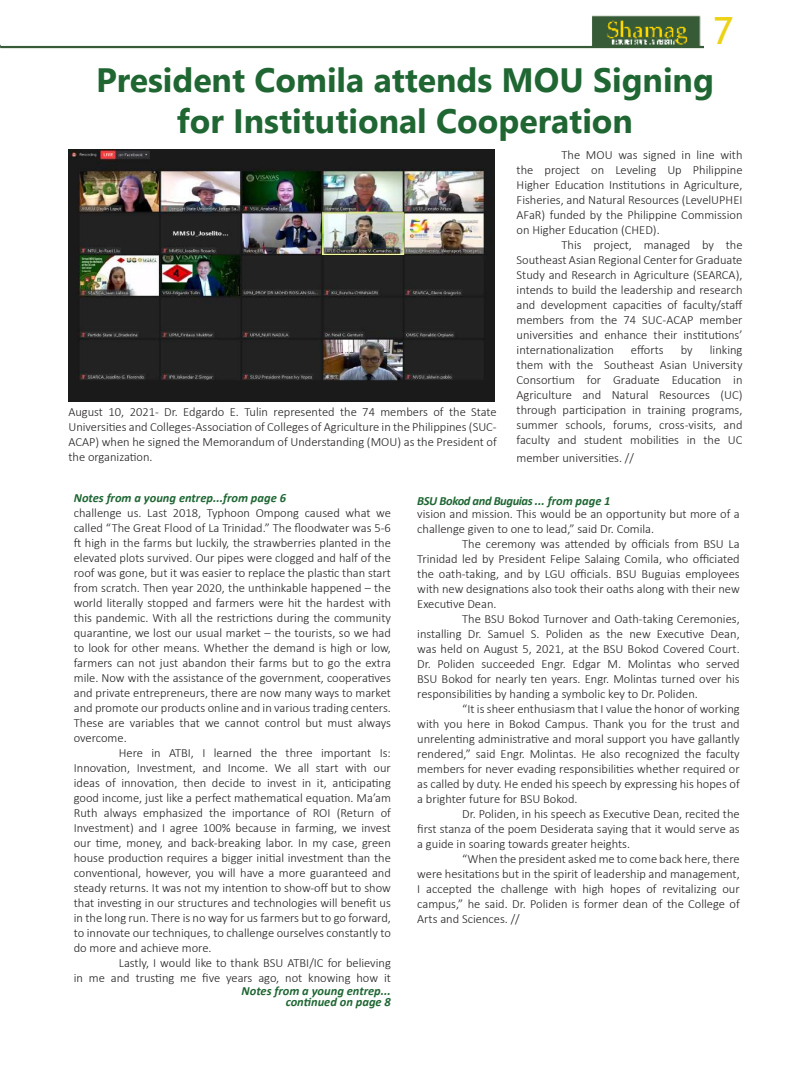
<style>
.page{position:relative;width:810px;height:1080px;background:#fff}
.page>*{position:absolute;margin:0;border:0;box-sizing:border-box;transform-origin:0 0}
.t1{font:37.5px "Trebuchet MS";color:#ecd215}
.t2{font:700 33.75px/40.5px "Nirmala UI";color:#1f6633;text-align:center}
.t3{font:300 12.5px/15px "Calibri";color:#231f20;text-align:justify}
.t4{font:italic 700 12.5px/11.2px "Calibri";color:#1f6633;text-align:right}
.t5{font:italic 700 12.5px "Calibri";letter-spacing:-.03em;color:#1f6633}
</style>
<div class="page">
<img style="left:1px;top:15px;width:703px;height:34px">
<img style="left:68px;top:149px;width:427px;height:252px">
<h1 class="t1" style="left:714px;top:7px;width:21px">7</h1>
<h2 class="t2" style="left:96px;top:58px;width:619px">President Comila attends MOU Signing for Institutional Cooperation</h2>
<p class="t3" style="left:517px;top:147px;width:227px;text-indent:45px">The MOU was signed in line with the project on Leveling Up Philippine Higher Education Institutions in Agriculture, Fisheries, and Natural Resources (LevelUPHEI AFaR) funded by the Philippine Commission on Higher Education (CHED).</p>
<p class="t3" style="left:517px;top:237px;width:228px;text-indent:45px">This project, managed by the Southeast Asian Regional Center for Graduate Study and Research in Agriculture (SEARCA), intends to build the leadership and research and development capacities of faculty/staff members from the 74 SUC-ACAP member universities and enhance their institutions’ internationalization</p>
<p class="t3" style="left:631px;top:342px;width:34px">efforts</p>
<p class="t3" style="left:681px;top:342px;width:13px">by</p>
<p class="t3" style="left:517px;top:342px;width:227px;text-indent:193px">linking them with the Southeast Asian University Consortium for Graduate Education in Agriculture and Natural Resources (UC) through participation in training programs, summer schools, forums, cross-visits, and faculty and student mobilities in the UC</p>
<p class="t3" style="left:517px;top:450px;width:119px">member universities. //</p>
<p class="t3" style="left:68px;top:404px;width:430px">August 10, 2021- Dr. Edgardo E. Tulin represented the 74 members of the State Universities and Colleges-Association of Colleges of Agriculture in the Philippines (SUC-ACAP) when he signed the Memorandum of Understanding (MOU) as the President of the organization.</p>
<p class="t4" style="left:74px;top:492px;width:214px">Notes from a young entrep...from page 6</p>
<p class="t3" style="left:74px;top:505px;width:319px">challenge us. Last 2018, Typhoon Ompong caused what we called “The Great Flood of La Trinidad.” The floodwater was 5-6 ft high in the farms but luckily, the strawberries planted in the elevated plots survived. Our pipes were clogged and half of the roof was gone, but it was easier to replace the plastic than start from scratch. Then year 2020, the unthinkable happened – the world literally stopped and farmers were hit the hardest with this pandemic. With all the restrictions during the community quarantine, we lost our usual market – the tourists, so we had to look for other means. Whether the demand is high or low, farmers can not just abandon their farms but to go the extra mile. Now with the assistance of the government, cooperatives and private entrepreneurs, there are now many ways to market and promote our products online and in various trading centers.<br>These are variables that we cannot control but must always overcome.</p>
<p class="t3" style="left:74px;top:745px;width:319px;text-indent:45px">Here in ATBI, I learned the three important Is:<br>Innovation, Investment, and Income. We all start with our ideas of innovation, then decide to invest in it, anticipating good income, just like a perfect mathematical equation. Ma’am Ruth always emphasized the importance of ROI (Return of Investment) and I agree 100% because in farming, we invest our time, money, and back-breaking labor. In my case, green house production requires a bigger initial investment than the conventional, however, you will have a more guaranteed and steady returns. It was not my intention to show-off but to show that investing in our structures and technologies will benefit us in the long run. There is no way for us farmers but to go forward, to innovate our techniques, to challenge ourselves constantly to do more and achieve more.</p>
<p class="t3" style="left:74px;top:955px;width:319px;text-align:right">Lastly, I would like to thank BSU ATBI/IC for believing<br>in me and trusting me five years ago, not knowing how it</p>
<p class="t4" style="left:242px;top:985px;width:151px">Notes from a young entrep... continued on page 8</p>
<p class="t5" style="left:417px;top:492px;width:195px">BSU Bokod and Buguias ... from page 1</p>
<p class="t3" style="left:417px;top:507px;width:324px">vision and mission. This would be an opportunity but more of a challenge given to one to lead,” said Dr. Comila.</p>
<p class="t3" style="left:417px;top:537px;width:324px;text-indent:45px">The ceremony was attended by officials from BSU La Trinidad led by President Felipe Salaing Comila, who officiated the oath-taking, and by LGU officials. BSU Buguias employees with new designations also took their oaths along with their new Executive Dean.</p>
<p class="t3" style="left:417px;top:612px;width:324px;text-indent:45px">The BSU Bokod Turnover and Oath-taking Ceremonies, installing Dr. Samuel S. Poliden as the new Executive Dean, was held on August 5, 2021, at the BSU Bokod Covered Court.<br>Dr. Poliden succeeded Engr. Edgar M. Molintas who served BSU Bokod for nearly ten years. Engr. Molintas turned over his responsibilities by handing a symbolic key to Dr. Poliden.</p>
<p class="t3" style="left:417px;top:702px;width:324px;text-indent:45px">“It is sheer enthusiasm that I value the honor of working with you here in Bokod Campus. Thank you for the trust and unrelenting administrative and moral support you have gallantly rendered,” said Engr. Molintas. He also recognized the faculty members for never evading responsibilities whether required or as called by duty. He ended his speech by expressing his hopes of a brighter future for BSU Bokod.</p>
<p class="t3" style="left:417px;top:807px;width:324px;text-indent:45px">Dr. Poliden, in his speech as Executive Dean, recited the first stanza of the poem Desiderata saying that it would serve as a guide in soaring towards greater heights.</p>
<p class="t3" style="left:417px;top:852px;width:324px;text-indent:45px">“When the president asked me to come back here, there were hesitations but in the spirit of leadership and management, I accepted the challenge with high hopes of revitalizing our campus,” he said. Dr. Poliden is former dean of the College of Arts and Sciences. //</p>
</div>
